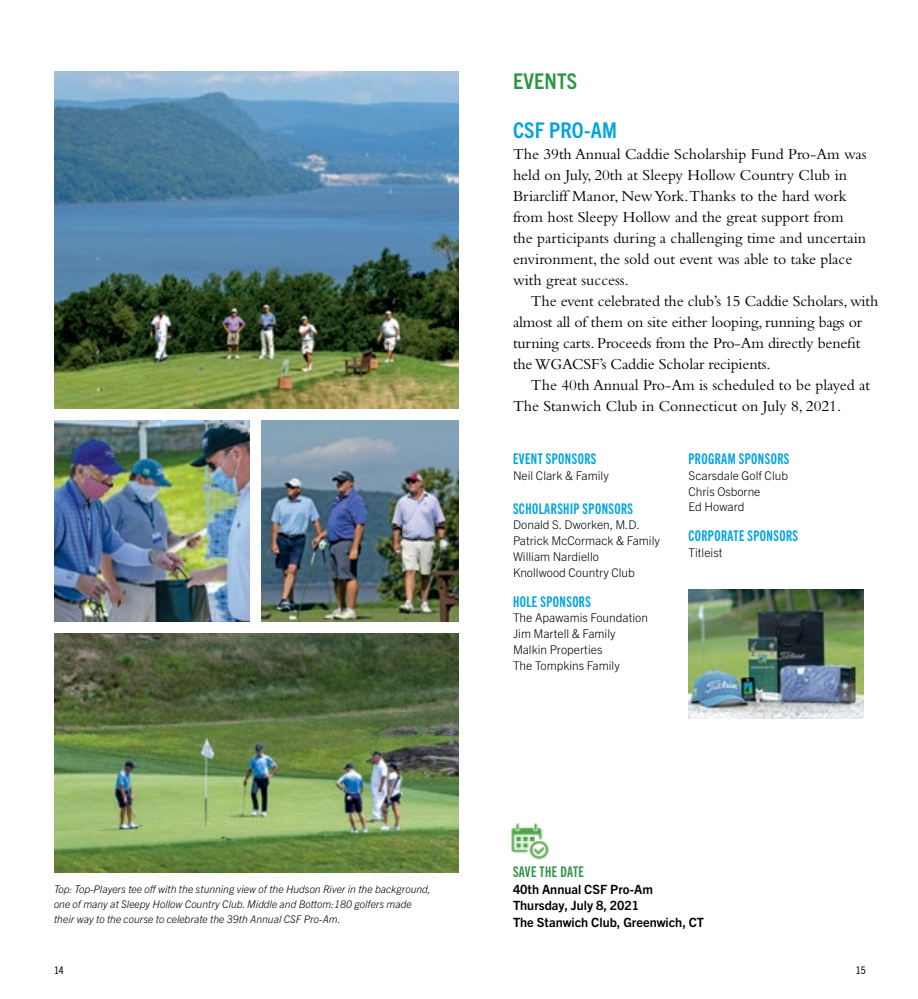
<style>
.page{position:relative;width:918px;height:999px;background:#fff}
.page>*{position:absolute;margin:0;border:0;box-sizing:border-box;transform-origin:0 0}
.t1{font:700 condensed 21.75px "Trade Gothic Next LT Pro";letter-spacing:.01em;color:#00a3e1}
.t2{font:700 condensed 21.75px "Trade Gothic Next LT Pro";letter-spacing:.01em;color:#2f9546}
.t3{font:15.9px/21px "Bembo";color:#000}
.t4{font:14.85px "Trade Gothic Next LT Pro Bd Cm";letter-spacing:.03em;color:#00a3e1}
.t5{font:14.85px "Trade Gothic Next LT Pro Bd Cm";letter-spacing:.03em;color:#2f9546}
.t6{font:700 12.75px/16.5px "Trade Gothic Next LT Pro";color:#000}
.t7{font:300 12px/15.8px "Trade Gothic Next LT Pro";color:#000}
.t8{font:italic 300 10.5px/15px "Trade Gothic Next LT Pro";color:#000}
.t9{font:condensed 10.5px "Trade Gothic Next LT Pro";color:#000}
</style>
<div class="page">
<img style="left:54px;top:72px;width:405px;height:337px">
<img style="left:54px;top:634px;width:405px;height:239px">
<img style="left:54px;top:421px;width:195px;height:201px">
<img style="left:261px;top:421px;width:198px;height:201px">
<img style="left:511px;top:823px;width:38px;height:37px">
<img style="left:688px;top:590px;width:176px;height:129px">
<p class="t8" style="left:54px;top:881px;width:378px">Top: Top-Players tee off with the stunning view of the Hudson River in the background, one of many at Sleepy Hollow Country Club. Middle and Bottom:180 golfers made their way to the course to celebrate the 39th Annual CSF Pro-Am.</p>
<h1 class="t2" style="left:513px;top:66px;width:66px">EVENTS</h1>
<h1 class="t1" style="left:513px;top:116px;width:106px">CSF PRO-AM</h1>
<p class="t3" style="left:513px;top:144px;width:355px">The 39th Annual Caddie Scholarship Fund Pro-Am was held on July, 20th at Sleepy Hollow Country Club in Briarcliff Manor, New York.Thanks to the hard work from host Sleepy Hollow and the great support from the participants during a challenging time and uncertain environment, the sold out event was able to take place with great success.</p>
<p class="t3" style="left:513px;top:291px;width:367px;text-indent:18px">The event celebrated the club’s 15 Caddie Scholars, with almost all of them on site either looping, running bags or turning carts. Proceeds from the Pro-Am directly benefit the WGACSF’s Caddie Scholar recipients.</p>
<p class="t3" style="left:513px;top:375px;width:359px;text-indent:18px">The 40th Annual Pro-Am is scheduled to be played at<br>The Stanwich Club in Connecticut on July 8, 2021.</p>
<p class="t4" style="left:513px;top:449px;width:85px">EVENT SPONSORS</p>
<p class="t7" style="left:513px;top:467px;width:97px">Neil Clark &amp; Family</p>
<p class="t4" style="left:513px;top:498px;width:122px">SCHOLARSHIP SPONSORS</p>
<p class="t7" style="left:513px;top:516px;width:148px">Donald S. Dworken, M.D.<br>Patrick McCormack &amp; Family<br>William Nardiello<br>Knollwood Country Club</p>
<p class="t4" style="left:513px;top:591px;width:80px">HOLE SPONSORS</p>
<p class="t7" style="left:513px;top:609px;width:137px">The Apawamis Foundation<br>Jim Martell &amp; Family<br>Malkin Properties<br>The Tompkins Family</p>
<p class="t4" style="left:688px;top:449px;width:102px">PROGRAM SPONSORS</p>
<p class="t7" style="left:688px;top:467px;width:101px">Scarsdale Golf Club<br>Chris Osborne<br>Ed Howard</p>
<p class="t4" style="left:688px;top:526px;width:111px">CORPORATE SPONSORS</p>
<p class="t7" style="left:688px;top:544px;width:35px">Titleist</p>
<p class="t5" style="left:513px;top:862px;width:73px">SAVE THE DATE</p>
<p class="t6" style="left:513px;top:880px;width:192px">40th Annual CSF Pro-Am<br>Thursday, July 8, 2021<br>The Stanwich Club, Greenwich, CT</p>
<p class="t9" style="left:54px;top:963px;width:11px">14</p>
<p class="t9" style="left:856px;top:963px;width:11px">15</p>
</div>
